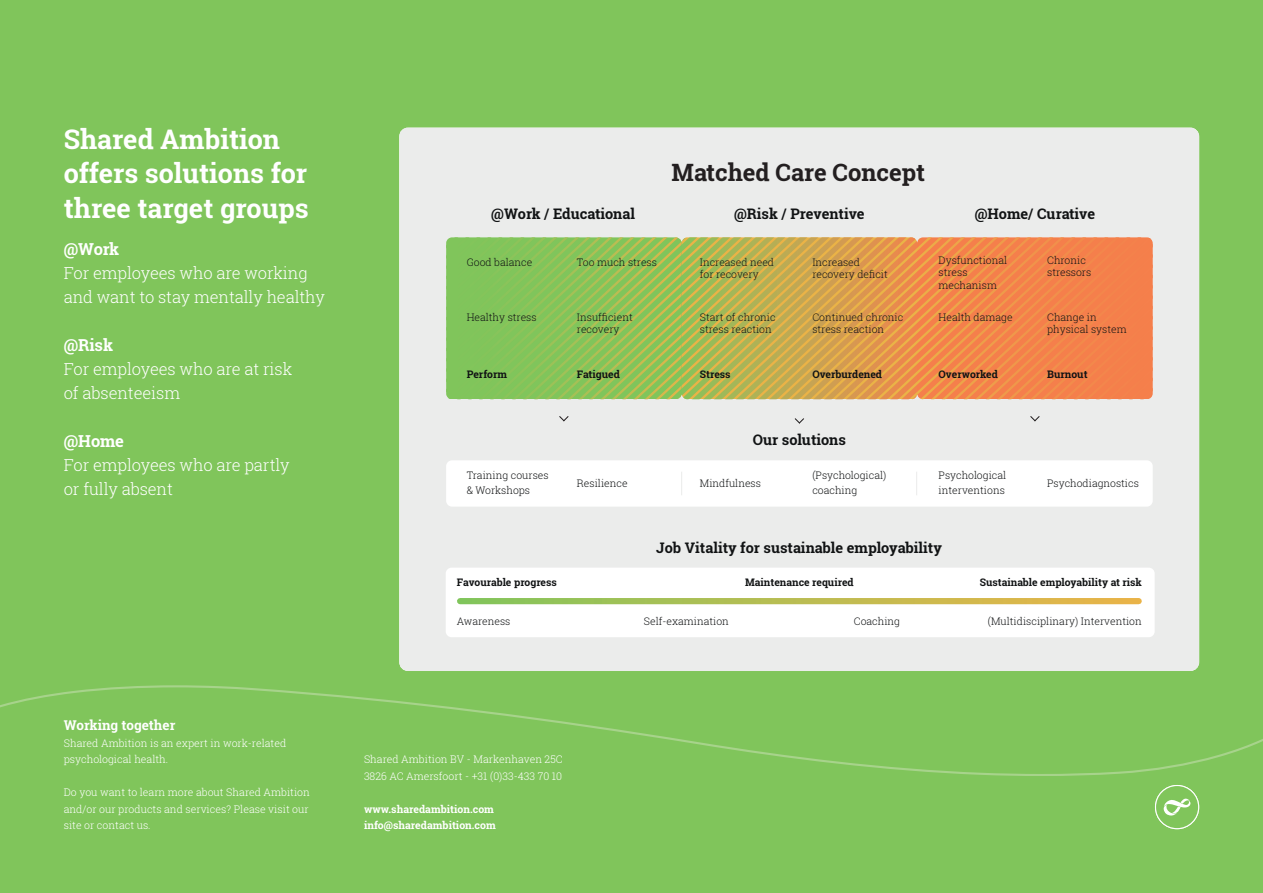
<style>
.page{position:relative;width:1263px;height:893px;background:#80c55b}
.page>*{position:absolute;margin:0;border:0;box-sizing:border-box;transform-origin:0 0}
.t1{font:700 27px/34.5px "Roboto Slab";color:#fff}
.t2{font:700 23.85px "Roboto Slab";color:#231f20}
.t3{font:300 16.5px/24px "Roboto Slab";letter-spacing:-.005em;color:#fff}
.t4{font:700 16.5px "Roboto Slab";letter-spacing:-.01em;color:#fff}
.t5{font:700 14.55px "Roboto Slab";color:#111314}
.t6{font:700 13.5px "Roboto Slab";color:#fff}
.t7{font:300 10.5px/16.5px "Roboto Slab";color:#fff}
.t8{font:700 10.5px/16.5px "Roboto Slab";color:#fff}
.t9{font:300 10.35px/12.5px "Roboto Slab";color:#111314}
.t10{font:700 10.35px "Roboto Slab";color:#111314}
</style>
<div class="page">
<svg style="left:1155px;top:785px;width:44px;height:44px"></svg>
<div style="left:1156px;top:786px;width:42px;height:42px;background:#80c55b;border-radius:50%"></div>
<svg style="left:1163px;top:798px;width:28px;height:18px"></svg>
<svg style="left:0;top:685px;width:1263px;height:91px"></svg>
<div style="left:400px;top:128px;width:799px;height:543px;background:#ebeceb"></div>
<svg style="left:446px;top:237px;width:707px;height:162px"></svg>
<svg style="left:558px;top:415px;width:12px;height:7px"></svg>
<svg style="left:793px;top:417px;width:12px;height:8px"></svg>
<svg style="left:1029px;top:415px;width:12px;height:7px"></svg>
<div style="left:446px;top:460px;width:707px;height:47px;background:#fff;border-radius:6px"></div>
<svg style="left:681px;top:472px;width:1px;height:23px"></svg>
<svg style="left:916px;top:472px;width:1px;height:23px"></svg>
<div style="left:446px;top:568px;width:709px;height:69px;background:#fff;border-radius:6px"></div>
<svg style="left:460px;top:598px;width:679px;height:6px"></svg>
<h1 class="t1" style="left:64px;top:122px;width:247px">Shared Ambition offers solutions for three target groups</h1>
<h3 class="t4" style="left:64px;top:238px;width:57px">@Work</h3>
<h3 class="t3" style="left:64px;top:261px;width:263px">For employees who are working and want to stay mentally healthy</h3>
<h3 class="t4" style="left:64px;top:334px;width:51px">@Risk</h3>
<h3 class="t3" style="left:64px;top:357px;width:230px">For employees who are at risk of absenteeism</h3>
<h3 class="t4" style="left:64px;top:430px;width:62px">@Home</h3>
<h3 class="t3" style="left:64px;top:453px;width:227px">For employees who are partly or fully absent</h3>
<h3 class="t6" style="left:64px;top:716px;width:113px">Working together</h3>
<p class="t7" style="left:64px;top:734px;width:224px">Shared Ambition is an expert in work-related psychological health.</p>
<p class="t7" style="left:64px;top:784px;width:248px;text-align:justify">Do you want to learn more about Shared Ambition and/or our products and services? Please visit our site or contact us.</p>
<h2 class="t2" style="left:672px;top:156px;width:255px">Matched Care Concept</h2>
<h3 class="t5" style="left:491px;top:204px;width:145px">@Work / Educational</h3>
<h3 class="t5" style="left:734px;top:204px;width:132px">@Risk / Preventive</h3>
<h3 class="t5" style="left:975px;top:204px;width:122px">@Home/ Curative</h3>
<p class="t9" style="left:467px;top:256px;width:67px">Good balance</p>
<p class="t9" style="left:577px;top:256px;width:81px">Too much stress</p>
<p class="t9" style="left:939px;top:254px;width:70px">Dysfunctional stress mechanism</p>
<p class="t9" style="left:1047px;top:254px;width:46px">Chronic stressors</p>
<p class="t9" style="left:939px;top:311px;width:76px">Health damage</p>
<p class="t9" style="left:700px;top:255px;width:76px">Increased need for recovery</p>
<p class="t9" style="left:812px;top:255px;width:77px">Increased recovery deficit</p>
<p class="t9" style="left:577px;top:311px;width:57px">Insufficient recovery</p>
<p class="t9" style="left:700px;top:311px;width:77px">Start of chronic stress reaction</p>
<p class="t9" style="left:812px;top:311px;width:93px">Continued chronic stress reaction</p>
<p class="t9" style="left:1047px;top:311px;width:81px">Change in physical system</p>
<p class="t10" style="left:1047px;top:367px;width:42px">Burnout</p>
<p class="t9" style="left:467px;top:311px;width:71px">Healthy stress</p>
<p class="t10" style="left:467px;top:367px;width:42px">Perform</p>
<p class="t10" style="left:577px;top:367px;width:44px">Fatigued</p>
<p class="t10" style="left:812px;top:367px;width:71px">Overburdened</p>
<p class="t10" style="left:939px;top:367px;width:61px">Overworked</p>
<p class="t10" style="left:700px;top:367px;width:32px">Stress</p>
<h3 class="t5" style="left:753px;top:430px;width:95px">Our solutions</h3>
<p class="t9" style="left:467px;top:467px;width:83px;line-height:15.6px">Training courses &amp; Workshops</p>
<p class="t9" style="left:577px;top:476px;width:52px">Resilience</p>
<p class="t9" style="left:700px;top:476px;width:63px">Mindfulness</p>
<p class="t9" style="left:812px;top:467px;width:76px;line-height:15.6px">(Psychological) coaching</p>
<p class="t9" style="left:939px;top:467px;width:69px;line-height:15.6px">Psychological interventions</p>
<p class="t9" style="left:1047px;top:476px;width:93px">Psychodiagnostics</p>
<p class="t10" style="left:457px;top:575px;width:101px">Favourable progress</p>
<p class="t9" style="left:457px;top:615px;width:55px">Awareness</p>
<p class="t7" style="left:364px;top:751px;width:200px">Shared Ambition BV - Markenhaven 25C<br>3826 AC Amersfoort - +31 (0)33-433 70 10</p>
<p class="t8" style="left:364px;top:800px;width:133px">www.sharedambition.com info@sharedambition.com</p>
<h3 class="t5" style="left:656px;top:537px;width:287px">Job Vitality for sustainable employability</h3>
<p class="t10" style="left:745px;top:575px;width:110px">Maintenance required</p>
<p class="t10" style="left:980px;top:575px;width:164px">Sustainable employability at risk</p>
<p class="t9" style="left:644px;top:615px;width:87px">Self-examination</p>
<p class="t9" style="left:854px;top:615px;width:48px">Coaching</p>
<p class="t9" style="left:988px;top:615px;width:155px">(Multidisciplinary) Intervention</p>
</div>
